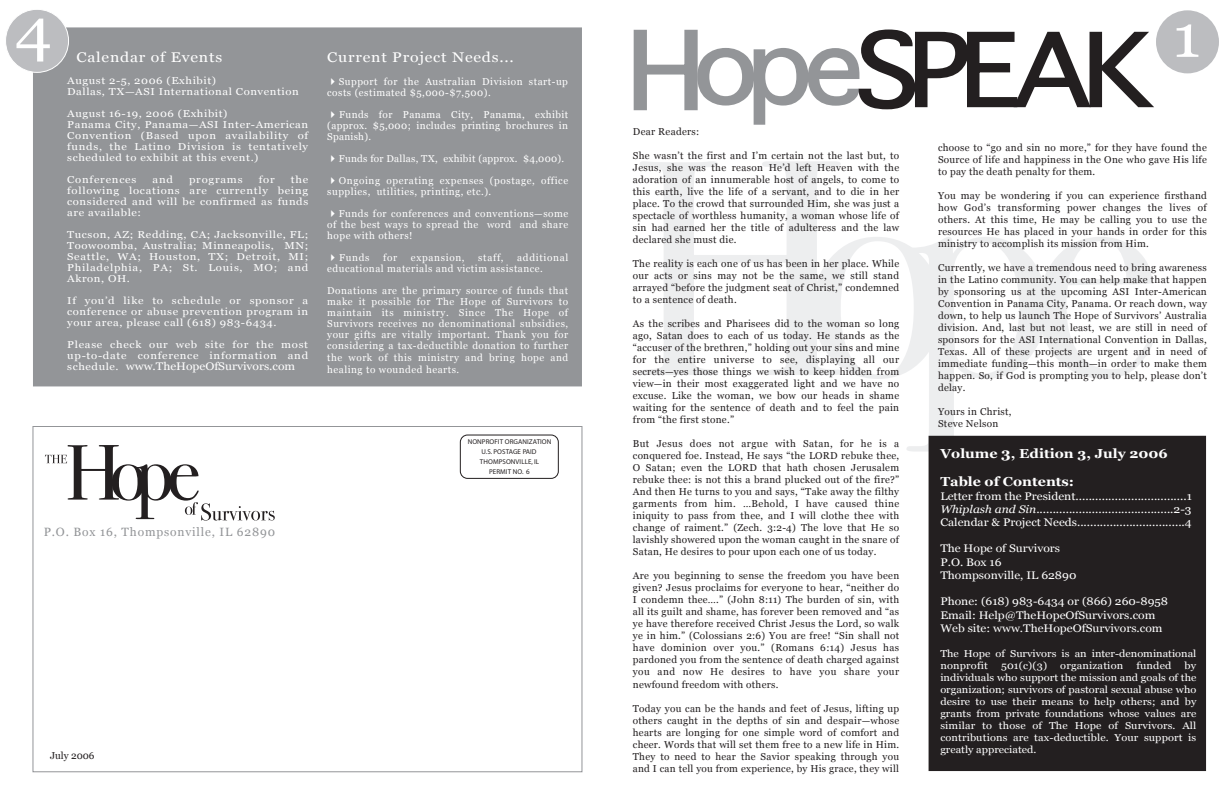
<style>
.page{position:relative;width:1224px;height:797px;background:#fff}
.page>*{position:absolute;margin:0;border:0;box-sizing:border-box;transform-origin:0 0}
.t1{font:60px "Georgia";color:#fff;scale:1.1 1}
.t2{font:14px "Georgia";letter-spacing:.05em;color:#fff;scale:1.13 1}
.t3{font:700 13px "Georgia";color:#fff;scale:1.1 1}
.t4{font:12px "Georgia";letter-spacing:.07em;color:#939598}
.t5{font:11px/13.2px "Georgia";color:#fff;scale:1.1 1}
.t6{font:10px/12px "Georgia";letter-spacing:.025em;color:#231f20;text-align:justify}
.t7{font:10px/11px "Georgia";letter-spacing:.05em;color:#fff}
.t8{font:10px/11px "Georgia";letter-spacing:.05em;color:#fff;scale:1.13 1}
.t9{font:10px/12px "Georgia";letter-spacing:.05em;color:#fff;text-align:justify;scale:1.1 1}
.t10{font:10px/12px "Georgia";color:#fff;scale:1.1 1}
.t11{font:10px "Georgia";letter-spacing:.025em;color:#fff}
.t12{font:10px "Georgia";letter-spacing:.015em;color:#fff;scale:1.1 1}
.t13{font:10px "Georgia";letter-spacing:.07em;color:#fff;scale:1.13 1}
.t14{font:10px "Georgia";color:#231f20}
.t15{font:7px/10px "Myriad";letter-spacing:.01em;color:#231f20;text-align:center}
.s1{font-size:10px}
.s2{font-size:14px}
.s3{font-style:italic}
</style>
<div class="page">
<svg style="left:459px;top:434px;width:100px;height:44px"></svg>
<svg style="left:640px;top:161px;width:201px;height:214px"></svg>
<svg style="left:813px;top:237px;width:340px;height:214px"></svg>
<div style="left:33px;top:27px;width:549px;height:359px;background:#939598"></div>
<div style="left:6px;top:9px;width:63px;height:63px;background:#bcbdc0;border-radius:50%"></div>
<div style="left:5px;top:9px;width:64px;height:64px;border:1px solid #fff;border-radius:50%"></div>
<div style="left:929px;top:435px;width:277px;height:335px;background:#231f20"></div>
<div style="left:1156px;top:10px;width:63px;height:63px;background:#bcbdc0;border-radius:50%"></div>
<svg style="left:633px;top:29px;width:521px;height:96px"></svg>
<svg style="left:45px;top:445px;width:230px;height:75px"></svg>
<h1 class="t1" style="left:15px;top:-4px;width:35px">4</h1>
<h2 class="t2" style="left:76px;top:49px;width:130px">Calendar of Events</h2>
<p class="t8" style="left:67px;top:75px;width:206px">August 2-5, 2006 (Exhibit)<br>Dallas, TX—ASI International Convention</p>
<p class="t8" style="left:67px;top:108px;width:215px">August 16-19, 2006 (Exhibit)<br>Panama City, Panama—ASI Inter-American Convention (Based upon availability of funds, the Latino Division is tentatively scheduled to exhibit at this event.)</p>
<p class="t13" style="left:67px;top:174px;width:63px">Conferences</p>
<p class="t8" style="left:153px;top:174px;width:20px">and</p>
<p class="t8" style="left:189px;top:174px;width:49px">programs</p>
<p class="t8" style="left:259px;top:174px;width:16px">for</p>
<p class="t8" style="left:67px;top:174px;width:215px;text-align:justify;text-indent:223px">the following locations are currently being considered and will be confirmed as funds are available:</p>
<p class="t8" style="left:67px;top:229px;width:215px;text-align:justify">Tucson, AZ; Redding, CA; Jacksonville, FL; Toowoomba, Australia; Minneapolis, MN; Seattle, WA; Houston, TX; Detroit, MI; Philadelphia, PA; St. Louis, MO; and Akron, OH.</p>
<p class="t8" style="left:67px;top:295px;width:215px;text-align:justify">If you’d like to schedule or sponsor a conference or abuse prevention program in your area, please call (618) 983-6434.</p>
<p class="t8" style="left:67px;top:339px;width:215px">Please check our web site for the most up-to-date conference information and</p>
<p class="t5" style="left:67px;top:359px;width:209px"><span class="s1">schedule.</span> www.TheHopeOfSurvivors.com</p>
<h2 class="t2" style="left:327px;top:49px;width:167px">Current Project Needs...</h2>
<p class="t7" style="left:327px;top:76px;width:242px">✔Support for the Australian Division start-up costs (estimated $5,000-$7,500).</p>
<p class="t7" style="left:327px;top:109px;width:242px;text-align:justify">✔Funds for Panama City, Panama, exhibit (approx. $5,000; includes printing brochures in Spanish).</p>
<p class="t11" style="left:327px;top:153px;width:238px">✔Funds for Dallas, TX, exhibit (approx. $4,000).</p>
<p class="t7" style="left:327px;top:175px;width:242px">✔Ongoing operating expenses (postage, office supplies, utilities, printing, etc.).</p>
<p class="t7" style="left:327px;top:208px;width:242px;text-align:justify">✔Funds for conferences and conventions—some of the best ways to spread the word and share hope with others!</p>
<p class="t7" style="left:327px;top:252px;width:44px">✔Funds</p>
<p class="t7" style="left:383px;top:252px;width:16px">for</p>
<p class="t7" style="left:411px;top:252px;width:55px">expansion,</p>
<p class="t7" style="left:478px;top:252px;width:27px">staff,</p>
<p class="t7" style="left:327px;top:252px;width:243px;text-indent:190px">additional educational materials and victim assistance.</p>
<p class="t7" style="left:327px;top:285px;width:242px;text-align:justify">Donations are the primary source of funds that make it possible for The Hope of Survivors to maintain its ministry. Since The Hope of Survivors receives no denominational subsidies, your gifts are vitally important. Thank you for considering a tax-deductible donation to further</p>
<p class="t7" style="left:327px;top:351px;width:242px;line-height:12px">the work of this ministry and bring hope and healing to wounded hearts.</p>
<p class="t4" style="left:44px;top:525px;width:233px">P.O. Box 16, Thompsonville, IL 62890</p>
<p class="t15" style="left:468px;top:437px;width:85px">NONPROFIT ORGANIZATION<br>U.S. POSTAGE PAID<br>THOMPSONVILLE, IL<br>PERMIT NO. 6</p>
<p class="t14" style="left:50px;top:749px;width:46px">July 2006</p>
<p class="t6" style="left:633px;top:125px;width:68px">Dear Readers:</p>
<p class="t6" style="left:633px;top:149px;width:268px">She wasn’t the first and I’m certain not the last but, to Jesus, she was the reason He’d left Heaven with the adoration of an innumerable host of angels, to come to this earth, live the life of a servant, and to die in her place. To the crowd that surrounded Him, she was just a spectacle of worthless humanity, a woman whose life of sin had earned her the title of adulteress and the law declared she must die.</p>
<p class="t6" style="left:633px;top:257px;width:268px">The reality is each one of us has been in her place. While our acts or sins may not be the same, we still stand arrayed “before the judgment seat of Christ,” condemned to a sentence of death.</p>
<p class="t6" style="left:633px;top:317px;width:268px">As the scribes and Pharisees did to the woman so long ago, Satan does to each of us today. He stands as the “accuser of the brethren,” holding out your sins and mine for the entire universe to see, displaying all our secrets—yes those things we wish to keep hidden from view—in their most exaggerated light and we have no excuse. Like the woman, we bow our heads in shame waiting for the sentence of death and to feel the pain from “the first stone.”</p>
<p class="t6" style="left:633px;top:437px;width:268px">But Jesus does not argue with Satan, for he is a conquered foe. Instead, He says “the LORD rebuke thee, O Satan; even the LORD that hath chosen Jerusalem rebuke thee: is not this a brand plucked out of the fire?” And then He turns to you and says, “Take away the filthy garments from him. …Behold, I have caused thine iniquity to pass from thee, and I will clothe thee with change of raiment.” (Zech. 3:2-4) The love that He so lavishly showered upon the woman caught in the snare of Satan, He desires to pour upon each one of us today.</p>
<p class="t6" style="left:633px;top:569px;width:268px">Are you beginning to sense the freedom you have been given? Jesus proclaims for everyone to hear, “neither do I condemn thee….” (John 8:11) The burden of sin, with all its guilt and shame, has forever been removed and “as ye have therefore received Christ Jesus the Lord, so walk ye in him.” (Colossians 2:6) You are free! “Sin shall not have dominion over you.” (Romans 6:14) Jesus has pardoned you from the sentence of death charged against you and now He desires to have you share your newfound freedom with others.</p>
<p class="t6" style="left:633px;top:701px;width:268px">Today you can be the hands and feet of Jesus, lifting up others caught in the depths of sin and despair—whose hearts are longing for one simple word of comfort and cheer. Words that will set them free to a new life in Him.<br>They to need to hear the Savior speaking through you and I can tell you from experience, by His grace, they will</p>
<h1 class="t1" style="left:1172px;top:2px;width:27px">1</h1>
<p class="t6" style="left:938px;top:141px;width:270px">choose to “go and sin no more,” for they have found the Source of life and happiness in the One who gave His life to pay the death penalty for them.</p>
<p class="t6" style="left:938px;top:189px;width:270px">You may be wondering if you can experience firsthand how God’s transforming power changes the lives of others. At this time, He may be calling you to use the resources He has placed in your hands in order for this ministry to accomplish its mission from Him.</p>
<p class="t6" style="left:938px;top:261px;width:270px">Currently, we have a tremendous need to bring awareness in the Latino community. You can help make that happen by sponsoring us at the upcoming ASI Inter-American Convention in Panama City, Panama. Or reach down, way down, to help us launch The Hope of Survivors’ Australia division. And, last but not least, we are still in need of sponsors for the ASI International Convention in Dallas, Texas. All of these projects are urgent and in need of immediate funding—this month—in order to make them happen. So, if God is prompting you to help, please don’t delay.</p>
<p class="t6" style="left:938px;top:405px;width:75px">Yours in Christ,<br>Steve Nelson</p>
<h3 class="t3" style="left:940px;top:445px;width:208px">Volume <span class="s2">3</span>, Edition 3, July 2006</h3>
<h3 class="t3" style="left:940px;top:474px;width:123px">Table of Contents:</h3>
<p class="t5" style="left:940px;top:489px;width:230px;text-align:justify">Letter from the President..................................1<br><span class="s3">Whiplash and Sin</span>..........................................2-3<br>Calendar &amp; Project Needs.................................4</p>
<p class="t5" style="left:940px;top:542px;width:125px">The Hope of Survivors<br>P.O. Box 16<br>Thompsonville, IL 62890</p>
<p class="t5" style="left:940px;top:594px;width:209px">Phone: (618) 983-6434 or (866) 260-8958<br>Email: Help@TheHopeOfSurvivors.com<br>Web site: www.TheHopeOfSurvivors.com</p>
<p class="t10" style="left:940px;top:647px;width:234px">The Hope of Survivors is an inter-denominational nonprofit</p>
<p class="t9" style="left:940px;top:659px;width:234px;text-indent:244px">by individuals who support the mission and goals of the organization; survivors of pastoral sexual abuse who desire to use their means to help others; and by grants from private foundations whose values are similar to those of The Hope of Survivors. All contributions are tax-deductible. Your support is greatly appreciated.</p>
<p class="t9" style="left:1001px;top:659px;width:43px">501(c)(3)</p>
<p class="t12" style="left:1060px;top:659px;width:59px">organization</p>
<p class="t9" style="left:1136px;top:659px;width:33px">funded</p>
</div>
